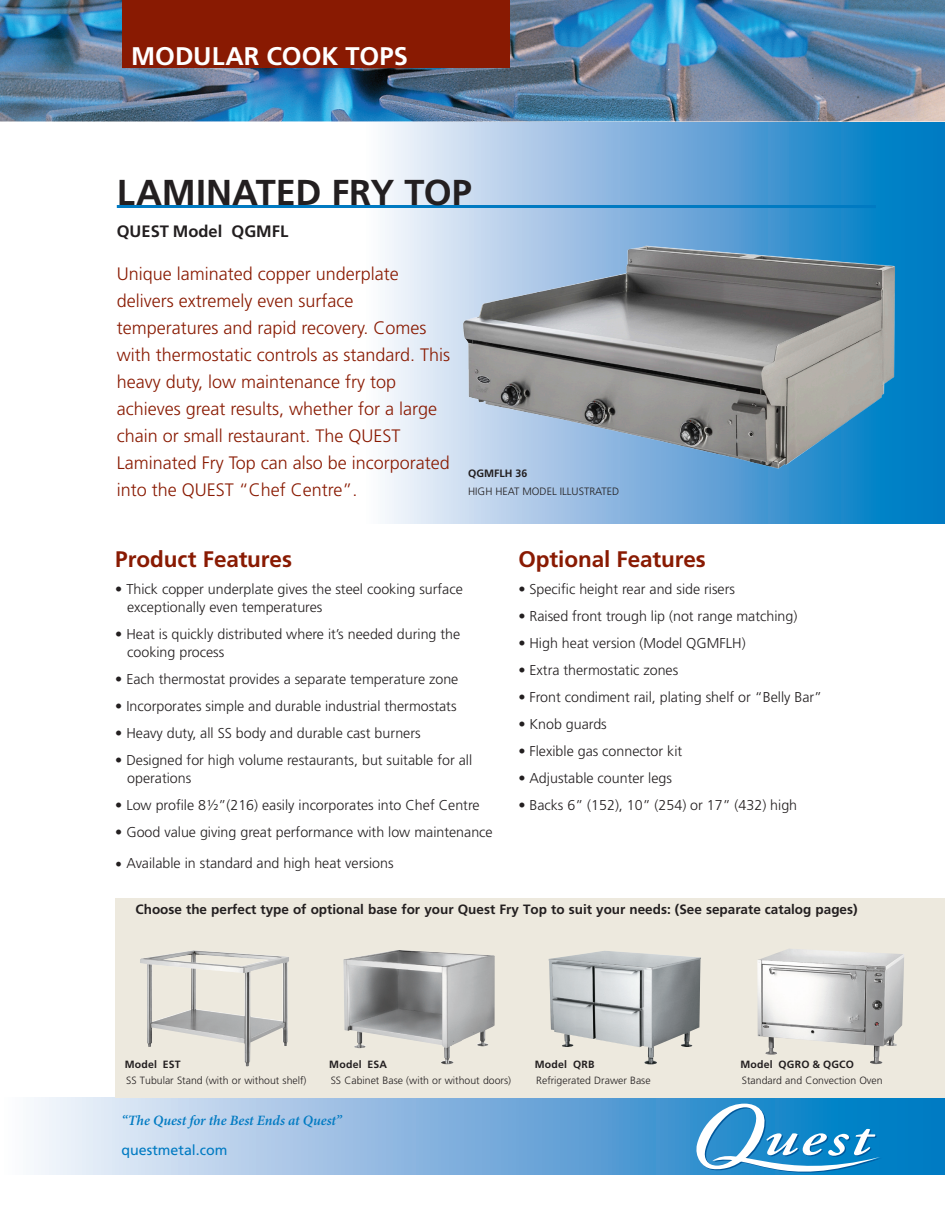
<style>
.page{position:relative;width:945px;height:1215px;background:#fff}
.page>*{position:absolute;margin:0;border:0;box-sizing:border-box;transform-origin:0 0}
.t1{font:700 36px "Frutiger";color:#231f20}
.PAGENAME-1_BOLD_17_2{font:700 25.5px "Frutiger";color:#fff}
.subhead{font:700 22.5px "Frutiger";letter-spacing:-.005em;color:#891a02}
.Intro_Text{font:300 18px/27px "Frutiger";color:#891a02}
.Mode{font:700 16.5px "Frutiger";color:#231f20}
.Body_9_5pt{font:300 14.25px/18px "Frutiger";color:#231f20}
.Body_9_5pt-2{font:italic 600 14.25px "Minion Pro";letter-spacing:-.005em;color:#007ac2}
.Body_9_5pt-3{font:14.25px "Frutiger";color:#007ac2}
.Text_Format{font:700 13.5px "Frutiger";color:#231f20}
.Body_9_5pt-4{font:300 10.65px/18px "Frutiger";color:#231f20}
.Text_Format-2{font:300 10.5px "Frutiger";color:#231f20}
.PAGENAME-1_BOLD_17_2-2{font:700 10.5px "Frutiger";letter-spacing:.02em;color:#231f20}
.s1{font-weight:700}
.s2{font-family:"Minion Pro";font-weight:400;font-size:18px}
</style>
<div class="page">
<div style="left:364px;top:121px;width:581px;height:403px;background:linear-gradient(to right,#fff3fb,#0070c0)"></div>
<img style="left:0;top:0;width:945px;height:121px">
<div style="left:0;top:1098px;width:945px;height:76px;background:linear-gradient(to right,#fff3fb,#0070bf)"></div>
<svg style="left:696px;top:1104px;width:186px;height:69px"></svg>
<hr style="left:117px;top:205px;width:759px;height:3px;background:#007ac2">
<div style="left:122px;top:0;width:388px;height:67px;background:#891a02"></div>
<img style="left:459px;top:212px;width:437px;height:257px">
<div style="left:115px;top:898px;width:830px;height:200px;background:#ede9de"></div>
<img style="left:343px;top:950px;width:152px;height:114px">
<img style="left:549px;top:951px;width:152px;height:114px">
<img style="left:140px;top:950px;width:149px;height:116px">
<img style="left:757px;top:949px;width:147px;height:115px">
<p class="PAGENAME-1_BOLD_17_2" style="left:131px;top:41px;width:278px">MODULAR COOK TOPS</p>
<p class="t1" style="left:117px;top:171px;width:357px">LAMINATED FRY TOP</p>
<p class="Mode" style="left:117px;top:221px;width:173px">QUEST Model QGMFL</p>
<p class="Intro_Text" style="left:117px;top:260px;width:335px">Unique laminated copper underplate delivers extremely even surface temperatures and rapid recovery. Comes with thermostatic controls as standard. This heavy duty, low maintenance fry top achieves great results, whether for a large chain or small restaurant. The QUEST Laminated Fry Top can also be incorporated into the QUEST “Chef Centre”.</p>
<p class="Body_9_5pt-4" style="left:468px;top:464px;width:153px"><span class="s1">QGMFLH 36<br></span>HIGH HEAT MODEL ILLUSTRATED</p>
<p class="subhead" style="left:115px;top:546px;width:178px">Product Features</p>
<p class="Body_9_5pt" style="left:127px;top:580px;width:337px;text-indent:-12px">• Thick copper underplate gives the steel cooking surface exceptionally even temperatures</p>
<p class="Body_9_5pt" style="left:127px;top:625px;width:335px;text-indent:-12px">• Heat is quickly distributed where it’s needed during the cooking process</p>
<p class="Body_9_5pt" style="left:115px;top:670px;width:345px">• Each thermostat provides a separate temperature zone</p>
<p class="Body_9_5pt" style="left:115px;top:697px;width:343px">• Incorporates simple and durable industrial thermostats</p>
<p class="Body_9_5pt" style="left:115px;top:724px;width:307px">• Heavy duty, all SS body and durable cast burners</p>
<p class="Body_9_5pt" style="left:127px;top:751px;width:346px;text-indent:-12px">• Designed for high volume restaurants, but suitable for all operations</p>
<p class="Body_9_5pt" style="left:115px;top:796px;width:366px">• Low profile 8½”(216) easily incorporates into Chef Centre</p>
<p class="Body_9_5pt" style="left:115px;top:823px;width:379px">• Good value giving great performance with low maintenance</p>
<p class="Body_9_5pt" style="left:115px;top:854px;width:280px"><span class="s2">•</span> Available in standard and high heat versions</p>
<p class="subhead" style="left:518px;top:546px;width:189px">Optional Features</p>
<p class="Body_9_5pt" style="left:518px;top:580px;width:218px">• Specific height rear and side risers</p>
<p class="Body_9_5pt" style="left:518px;top:607px;width:281px">• Raised front trough lip (not range matching)</p>
<p class="Body_9_5pt" style="left:518px;top:634px;width:229px">• High heat version (Model QGMFLH)</p>
<p class="Body_9_5pt" style="left:518px;top:661px;width:161px">• Extra thermostatic zones</p>
<p class="Body_9_5pt" style="left:518px;top:688px;width:305px">• Front condiment rail, plating shelf or “Belly Bar”</p>
<p class="Body_9_5pt" style="left:518px;top:715px;width:90px">• Knob guards</p>
<p class="Body_9_5pt" style="left:518px;top:742px;width:165px">• Flexible gas connector kit</p>
<p class="Body_9_5pt" style="left:518px;top:769px;width:155px">• Adjustable counter legs</p>
<p class="Body_9_5pt" style="left:518px;top:796px;width:280px">• Backs 6” (152), 10” (254) or 17” (432) high</p>
<p class="Text_Format" style="left:136px;top:901px;width:724px">Choose the perfect type of optional base for your Quest Fry Top to suit your needs: (See separate catalog pages)</p>
<p class="PAGENAME-1_BOLD_17_2-2" style="left:125px;top:1058px;width:58px">Model EST</p>
<p class="PAGENAME-1_BOLD_17_2-2" style="left:329px;top:1058px;width:59px">Model ESA</p>
<p class="PAGENAME-1_BOLD_17_2-2" style="left:535px;top:1058px;width:61px">Model QRB</p>
<p class="PAGENAME-1_BOLD_17_2-2" style="left:740px;top:1058px;width:115px">Model QGRO &amp; QGCO</p>
<p class="Text_Format-2" style="left:742px;top:1075px;width:142px">Standard and Convection Oven</p>
<p class="Text_Format-2" style="left:126px;top:1075px;width:182px">SS Tubular Stand (with or without shelf)</p>
<p class="Text_Format-2" style="left:331px;top:1075px;width:182px">SS Cabinet Base (with or without doors)</p>
<p class="Text_Format-2" style="left:536px;top:1075px;width:116px">Refrigerated Drawer Base</p>
<p class="Body_9_5pt-2" style="left:122px;top:1111px;width:222px">“The Quest for the Best Ends at Quest”</p>
<p class="Body_9_5pt-3" style="left:122px;top:1141px;width:108px">questmetal.com</p>
</div>
